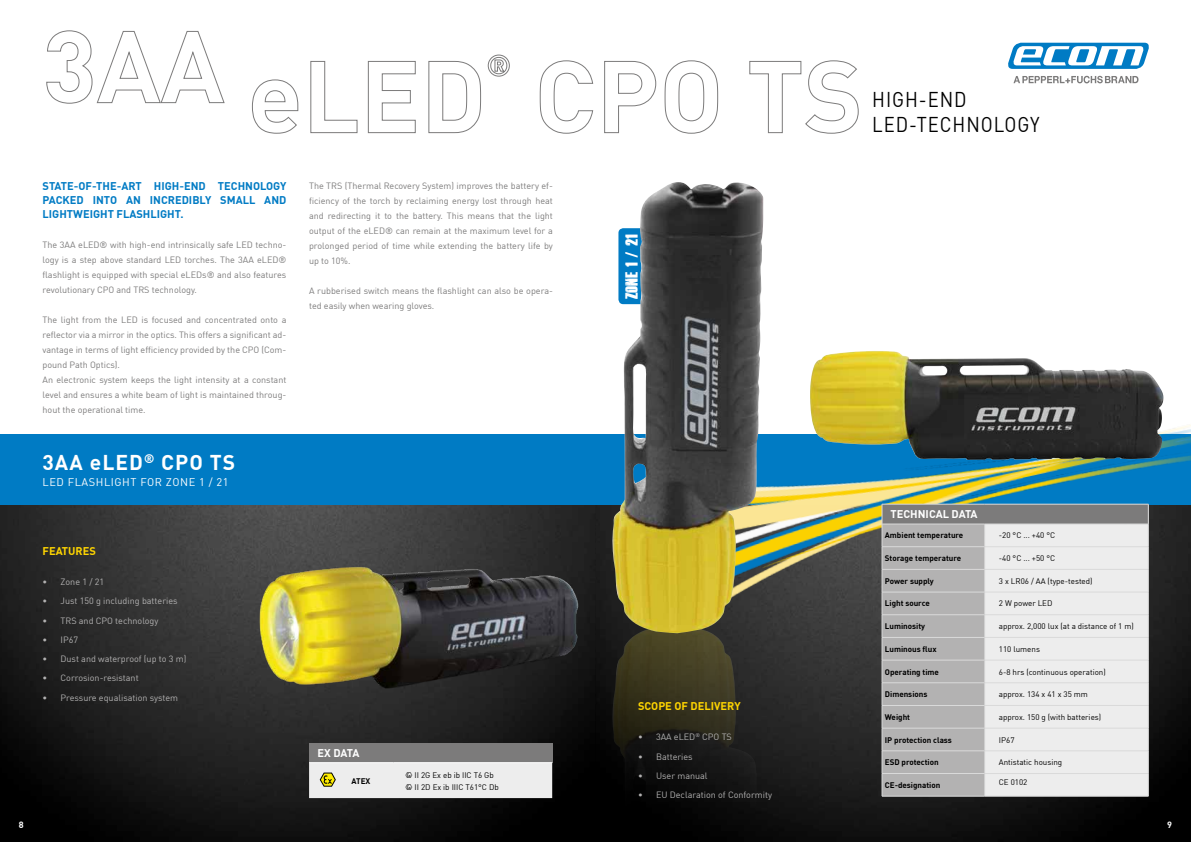
<style>
.page{position:relative;width:1191px;height:842px;background:#fff}
.page>*{position:absolute;margin:0;border:0;box-sizing:border-box;transform-origin:0 0}
.t1{font:21px/25.2px "Ecom DIN Offc";letter-spacing:.05em;color:#000;scale:.88 1}
.t2{font:700 21px "DIN Offc";letter-spacing:.05em;color:#fff}
.t3{font:12.1px "Dead Kansas";letter-spacing:-.025em;color:#fff}
.t4{font:700 11px/13.2px "DIN Offc";color:#007bc4}
.t5{font:11px "Ecom DIN Offc";letter-spacing:.05em;color:#fff}
.t6{font:700 11px "DIN Offc";color:#ffd500}
.t7{font:700 11px "DIN Offc";color:#fff}
.t8{font:9px/15px "Ecom DIN Offc";color:#7c7b7b;text-align:justify}
.t9{font:9px "Ecom DIN Offc";color:#b3b2b2}
.t10{font:700 9px "DIN Offc";color:#fff}
.t11{font:8px/12px "Ecom DIN Offc";color:#000}
.t12{font:700 8px "DIN Offc";color:#000}
</style>
<div class="page">
<img style="left:595px;top:504px;width:596px;height:338px">
<svg style="left:0;top:504px;width:595px;height:338px;background:#232424"></svg>
<div style="left:0;top:434px;width:1191px;height:70px;background:#007bc4"></div>
<svg style="left:1008px;top:43px;width:140px;height:26px"></svg>
<svg style="left:1013px;top:76px;width:125px;height:7px"></svg>
<svg style="left:46px;top:30px;width:179px;height:74px"></svg>
<svg style="left:251px;top:79px;width:48px;height:55px"></svg>
<svg style="left:310px;top:61px;width:48px;height:73px"></svg>
<svg style="left:367px;top:61px;width:49px;height:73px"></svg>
<svg style="left:428px;top:61px;width:53px;height:73px"></svg>
<svg style="left:487px;top:54px;width:23px;height:23px"></svg>
<svg style="left:539px;top:60px;width:55px;height:74px"></svg>
<svg style="left:604px;top:61px;width:53px;height:73px"></svg>
<svg style="left:664px;top:60px;width:54px;height:74px"></svg>
<svg style="left:749px;top:60px;width:110px;height:74px"></svg>
<img style="left:763px;top:395px;width:428px;height:220px">
<img style="left:810px;top:351px;width:353px;height:109px">
<img style="left:611px;top:633px;width:148px;height:209px">
<img style="left:611px;top:182px;width:152px;height:451px">
<img style="left:249px;top:556px;width:335px;height:135px">
<div style="left:882px;top:504px;width:266px;height:20px;background:#7c7b7b"></div>
<div style="left:985px;top:525px;width:163px;height:271px;background:#ededed"></div>
<hr style="left:984px;top:504px;width:164px;height:1px;background:#dadada">
<hr style="left:984px;top:524px;width:164px;height:1px;background:#dadada">
<hr style="left:984px;top:546px;width:164px;height:1px;background:#dadada">
<hr style="left:984px;top:569px;width:164px;height:1px;background:#dadada">
<hr style="left:984px;top:592px;width:164px;height:1px;background:#dadada">
<hr style="left:984px;top:615px;width:164px;height:1px;background:#dadada">
<hr style="left:984px;top:637px;width:164px;height:1px;background:#dadada">
<hr style="left:984px;top:660px;width:164px;height:1px;background:#dadada">
<hr style="left:984px;top:683px;width:164px;height:1px;background:#dadada">
<hr style="left:984px;top:705px;width:164px;height:1px;background:#dadada">
<hr style="left:984px;top:728px;width:164px;height:1px;background:#dadada">
<hr style="left:984px;top:751px;width:164px;height:1px;background:#dadada">
<hr style="left:984px;top:773px;width:164px;height:1px;background:#dadada">
<svg style="left:882px;top:504px;width:103px;height:292px;background:#b1b0b0"></svg>
<svg style="left:1148px;top:504px;width:1px;height:292px"></svg>
<hr style="left:882px;top:796px;width:102px;height:1px;background:#dadada">
<hr style="left:984px;top:796px;width:164px;height:1px;background:#dadada">
<div style="left:309px;top:743px;width:243px;height:20px;background:#7c7b7b"></div>
<hr style="left:309px;top:762px;width:85px;height:1px;background:#fff">
<hr style="left:394px;top:762px;width:158px;height:1px;background:#fff">
<div style="left:309px;top:763px;width:243px;height:35px;background:#ededed"></div>
<p class="t4" style="left:43px;top:179px;width:245px">STATE-OF-THE-ART HIGH-END TECHNOLOGY<br>PACKED INTO AN INCREDIBLY SMALL AND</p>
<p class="t4" style="left:43px;top:207px;width:142px">LIGHTWEIGHT FLASHLIGHT.</p>
<p class="t8" style="left:43px;top:237px;width:245px">The 3AA eLED® with high-end intrinsically safe LED techno&shy;logy is a step above standard LED torches. The 3AA eLED® flashlight is equipped with special eLEDs® and also features revolutionary CPO and TRS technology.</p>
<p class="t8" style="left:43px;top:312px;width:245px;text-align:left">The light from the LED is focused and concentrated onto a reflector via a mirror in the optics. This offers a significant ad&shy;vantage in terms of light efficiency provided by the CPO (Com&shy;pound Path Optics).<br>An electronic system keeps the light intensity at a constant level and ensures a white beam of light is maintained throug&shy;hout the operational time.</p>
<h1 class="t2" style="left:43px;top:448px;width:194px">3AA eLED<sup>®</sup> CPO TS</h1>
<p class="t5" style="left:43px;top:475px;width:188px">LED FLASHLIGHT FOR ZONE 1 / 21</p>
<p class="t8" style="left:309px;top:178px;width:245px">The TRS (Thermal Recovery System) improves the battery ef&shy;ficiency of the torch by reclaiming energy lost through heat and redirecting it to the battery. This means that the light output of the eLED® can remain at the maximum level for a prolonged period of time while extending the battery life by up to 10%.</p>
<p class="t8" style="left:309px;top:283px;width:245px">A rubberised switch means the flashlight can also be opera&shy;ted easily when wearing gloves.</p>
<p class="t6" style="left:43px;top:544px;width:55px">FEATURES</p>
<p class="t9" style="left:43px;top:576px;width:63px">• Zone 1 / 21</p>
<p class="t9" style="left:43px;top:595px;width:137px">• Just 150 g including batteries</p>
<p class="t9" style="left:43px;top:615px;width:118px">• TRS and CPO technology</p>
<p class="t9" style="left:43px;top:634px;width:37px">• IP67</p>
<p class="t9" style="left:43px;top:653px;width:145px">• Dust and waterproof (up to 3 m)</p>
<p class="t9" style="left:43px;top:672px;width:98px">• Corrosion-resistant</p>
<p class="t9" style="left:43px;top:692px;width:137px">• Pressure equalisation system</p>
<p class="t7" style="left:317px;top:745px;width:43px">EX DATA</p>
<p class="t12" style="left:351px;top:775px;width:20px">ATEX</p>
<p class="t11" style="left:405px;top:768px;width:95px">† II 2G Ex eb ib IIC T6 Gb † II 2D Ex ib IIIC T61°C Db</p>
<h2 class="t3" style="left:625px;top:299px;width:67px;rotate:-90deg">Zone 1 / 21</h2>
<p class="t6" style="left:638px;top:699px;width:104px">SCOPE OF DELIVERY</p>
<p class="t9" style="left:638px;top:731px;width:95px">• 3AA eLED<sup>®</sup> CPO TS</p>
<p class="t9" style="left:638px;top:751px;width:56px">• Batteries</p>
<p class="t9" style="left:638px;top:770px;width:71px">• User manual</p>
<p class="t9" style="left:638px;top:789px;width:136px">• EU Declaration of Conformity</p>
<h1 class="t1" style="left:872px;top:86px;width:192px">HIGH-END<br>LED-TECHNOLOGY</h1>
<p class="t7" style="left:890px;top:507px;width:88px">TECHNICAL DATA</p>
<p class="t12" style="left:885px;top:530px;width:80px">Ambient temperature</p>
<p class="t11" style="left:999px;top:529px;width:58px">-20 °C ... +40 °C</p>
<p class="t12" style="left:885px;top:553px;width:78px">Storage temperature</p>
<p class="t11" style="left:999px;top:552px;width:58px">-40 °C ... +50 °C</p>
<p class="t12" style="left:885px;top:576px;width:51px">Power supply</p>
<p class="t11" style="left:999px;top:575px;width:95px">3 x LR06 / AA (type-tested)</p>
<p class="t12" style="left:885px;top:598px;width:46px">Light source</p>
<p class="t11" style="left:999px;top:597px;width:55px">2 W power LED</p>
<p class="t12" style="left:885px;top:621px;width:42px">Luminosity</p>
<p class="t11" style="left:999px;top:620px;width:136px">approx. 2,000 lux (at a distance of 1 m)</p>
<p class="t12" style="left:885px;top:644px;width:53px">Luminous flux</p>
<p class="t11" style="left:999px;top:643px;width:43px">110 lumens</p>
<p class="t12" style="left:885px;top:666px;width:56px">Operating time</p>
<p class="t11" style="left:999px;top:665px;width:108px">6-8 hrs (continuous operation)</p>
<p class="t12" style="left:885px;top:689px;width:44px">Dimensions</p>
<p class="t11" style="left:999px;top:688px;width:91px">approx. 134 x 41 x 35 mm</p>
<p class="t12" style="left:885px;top:712px;width:27px">Weight</p>
<p class="t11" style="left:999px;top:711px;width:104px">approx. 150 g (with batteries)</p>
<p class="t12" style="left:885px;top:734px;width:69px">IP protection class</p>
<p class="t11" style="left:999px;top:733px;width:17px">IP67</p>
<p class="t12" style="left:885px;top:757px;width:55px">ESD protection</p>
<p class="t11" style="left:999px;top:756px;width:65px">Antistatic housing</p>
<p class="t12" style="left:885px;top:780px;width:57px">CE-designation</p>
<p class="t11" style="left:999px;top:776px;width:30px">CE 0102</p>
<p class="t10" style="left:19px;top:819px;width:6px">8</p>
<p class="t10" style="left:1167px;top:819px;width:6px">9</p>
</div>
